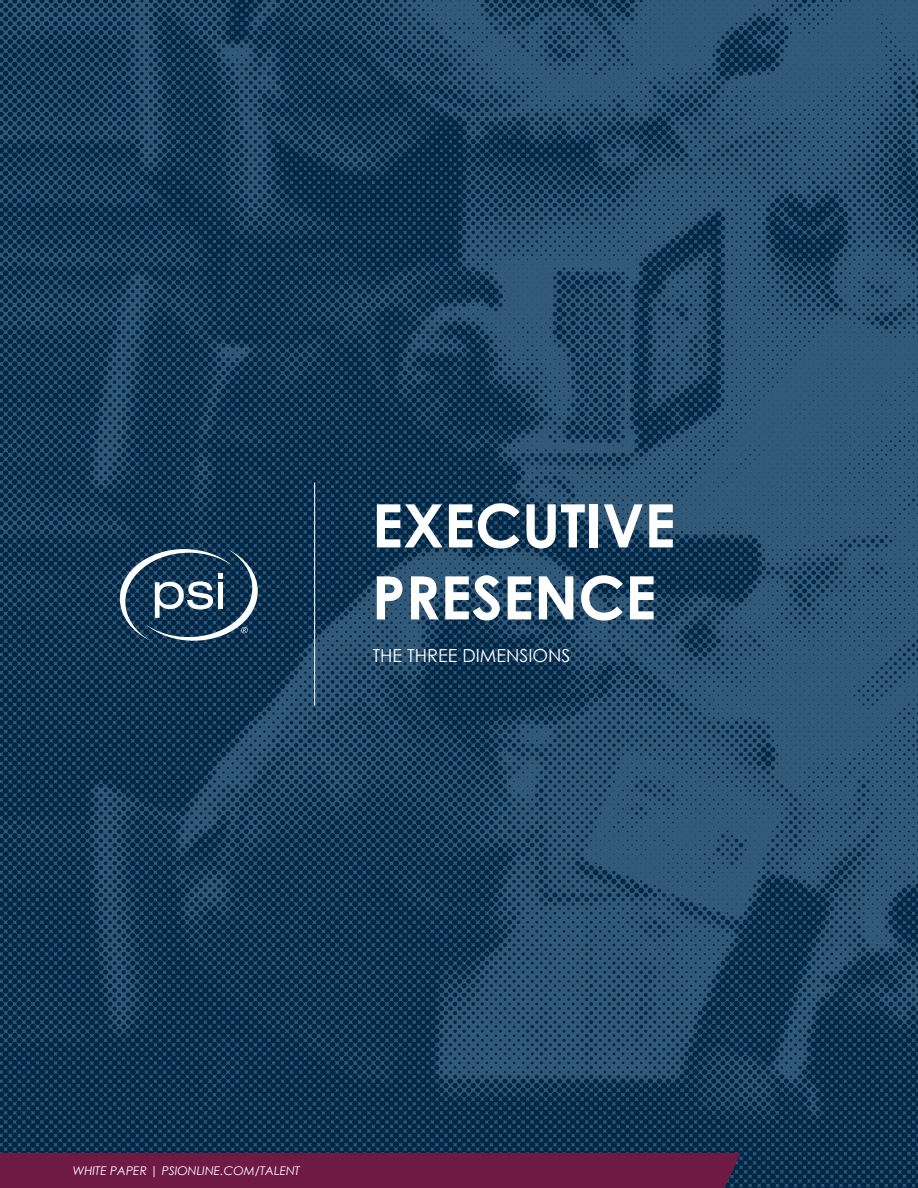
<style>
.page{position:relative;width:918px;height:1188px;background:#fff}
.page>*{position:absolute;margin:0;border:0;box-sizing:border-box;transform-origin:0 0}
.t1{font:700 60px/72px "Century Gothic";color:#fff}
.t2{font:18px "Century Gothic";color:#fff}
.t3{font:italic 12px "Century Gothic";color:#fff}
</style>
<div class="page">
<img style="left:0;top:0;width:918px;height:1188px">
<div style="left:0;top:1153px;width:741px;height:35px;background:#6e1a45"></div>
<svg style="left:120px;top:549px;width:138px;height:92px"></svg>
<hr style="left:314px;top:482px;width:1px;height:224px;background:#fff">
<p class="t1" style="left:372px;top:487px;width:305px">EXECUTIVE<br>PRESENCE</p>
<p class="t2" style="left:373px;top:643px;width:199px">THE THREE DIMENSIONS</p>
<p class="t3" style="left:73px;top:1162px;width:229px">WHITE PAPER | PSIONLINE.COM/TALENT</p>
</div>
